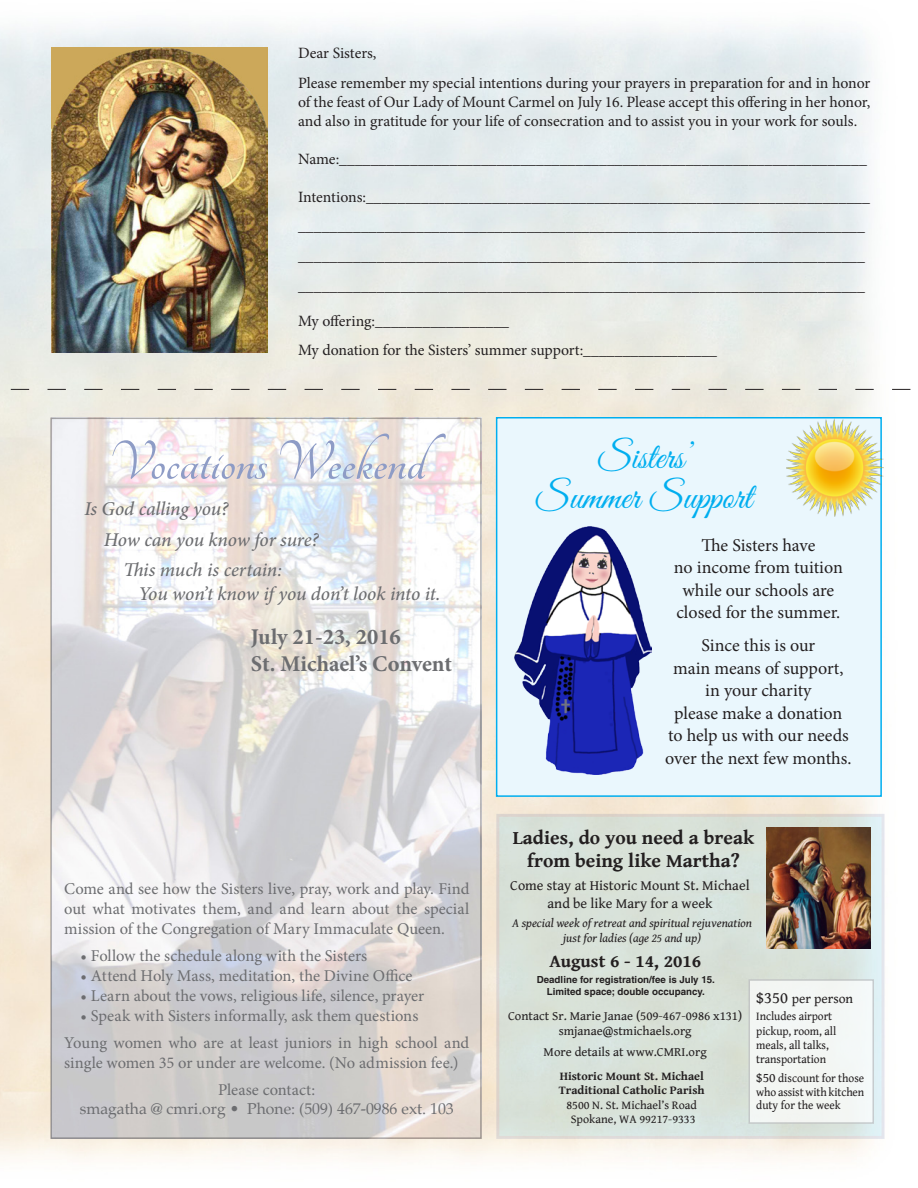
<style>
.page{position:relative;width:918px;height:1188px;background:#fff}
.page>*{position:absolute;margin:0;border:0;box-sizing:border-box;transform-origin:0 0}
.t1{font:700 60px "Tangerine";color:#8e9cc6}
.t2{font:37.5px "Great Vibes";color:#00aeef}
.t3{font:700 22.5px "Minion Pro";color:#6c6d70}
.t4{font:italic 500 19.5px "Minion Pro";letter-spacing:-.01em;color:#6c6d70}
.t5{font:700 19.5px "Gentium Book Basic";color:#231f20}
.t6{font:18px "Minion Pro";letter-spacing:-.005em;color:#231f20}
.t7{font:700 18px "Gentium Book Basic";color:#231f20}
.t8{font:16.5px/19.8px "Minion Pro";color:#6c6d70;text-align:justify}
.t9{font:15.75px/18.9px "Minion Pro";letter-spacing:-.005em;color:#231f20;text-align:justify}
.t10{font:15.75px "Palatino";color:#6c6d70}
.t11{font:14.25px/18px "Gentium Book Basic";color:#231f20;text-align:center}
.t12{font:13.5px "Gentium Book Basic";color:#231f20}
.t13{font:12.75px "Gentium Book Basic";color:#231f20}
.t14{font:italic 12.3px "Gentium Book Basic";color:#231f20}
.t15{font:12px/14.2px "Gentium Book Basic";letter-spacing:-.005em;color:#231f20;scale:.95 1}
.t16{font:700 12px "Gentium Book Basic";color:#231f20}
.t17{font:12px "Gentium Book Basic";letter-spacing:-.005em;color:#231f20}
.t18{font:700 9.75px "Helvetica";color:#231f20}
.s1{font-size:16.5px}
.s2{font-size:13.5px}
</style>
<div class="page">
<img style="left:1px;top:26px;width:907px;height:1134px">
<img style="left:0;top:0;width:1px;height:1186px">
<img style="left:52px;top:47px;width:216px;height:305px">
<svg style="left:11px;top:389px;width:899px;height:1px"></svg>
<div style="left:496px;top:417px;width:386px;height:380px;background:#eaf7fd;border:2px solid #00aeef"></div>
<img style="left:787px;top:418px;width:97px;height:99px">
<img style="left:52px;top:417px;width:430px;height:719px">
<svg style="left:496px;top:814px;width:389px;height:325px;background:#d8e1d9"></svg>
<div style="left:748px;top:979px;width:126px;height:145px;background:#f3f6f4;border:2px solid #bcbdc0"></div>
<img style="left:766px;top:827px;width:104px;height:122px">
<img style="left:514px;top:527px;width:138px;height:247px">
<p class="t9" style="left:298px;top:44px;width:80px">Dear Sisters,</p>
<p class="t9" style="left:298px;top:74px;width:574px">Please remember my special intentions during your prayers in preparation for and in honor of the feast of Our Lady of Mount Carmel on July 16. Please accept this offering in her honor, and also in gratitude for your life of consecration and to assist you in your work for souls.</p>
<p class="t9" style="left:298px;top:149px;width:570px">Name:___________________________________________________________________</p>
<p class="t9" style="left:298px;top:187px;width:573px">Intentions:________________________________________________________________</p>
<p class="t9" style="left:298px;top:217px;width:568px">________________________________________________________________________</p>
<p class="t9" style="left:298px;top:247px;width:568px">________________________________________________________________________</p>
<p class="t9" style="left:298px;top:276px;width:568px">________________________________________________________________________</p>
<p class="t9" style="left:298px;top:311px;width:213px">My offering:_________________</p>
<p class="t9" style="left:298px;top:341px;width:421px">My donation for the Sisters’ summer support:_________________</p>
<p class="t1" style="left:108px;top:433px;width:318px">Vocations Weekend</p>
<p class="t4" style="left:84px;top:495px;width:146px">Is God calling you?</p>
<p class="t4" style="left:104px;top:526px;width:216px">How can you know for sure?</p>
<p class="t4" style="left:123px;top:557px;width:160px">This much is certain:</p>
<p class="t4" style="left:138px;top:580px;width:304px">You won’t know if you don’t look into it.</p>
<p class="t3" style="left:251px;top:621px;width:151px">July 21-23, 2016</p>
<p class="t3" style="left:251px;top:648px;width:203px">St. Michael’s Convent</p>
<p class="t8" style="left:64px;top:879px;width:407px">Come and see how the Sisters live, pray, work and play. Find out what motivates them, and and learn about the special mission of the Congregation of Mary Immaculate Queen.</p>
<p class="t8" style="left:81px;top:946px;width:288px">• Follow the schedule along with the Sisters</p>
<p class="t8" style="left:81px;top:966px;width:333px">• Attend Holy Mass, meditation, the Divine Office</p>
<p class="t8" style="left:81px;top:986px;width:345px">• Learn about the vows, religious life, silence, prayer</p>
<p class="t8" style="left:81px;top:1006px;width:339px">• Speak with Sisters informally, ask them questions</p>
<p class="t8" style="left:64px;top:1033px;width:407px">Young women who are at least juniors in high school and single women 35 or under are welcome. (No admission fee.)</p>
<p class="t8" style="left:218px;top:1080px;width:99px">Please contact:</p>
<p class="t10" style="left:80px;top:1099px;width:376px">smagatha @ cmri.org • Phone: (509) 467-0986 ext. 103</p>
<p class="t2" style="left:598px;top:436px;width:93px">Sisters’</p>
<p class="t2" style="left:536px;top:477px;width:218px">Summer Support</p>
<p class="t6" style="left:701px;top:533px;width:115px">The Sisters have</p>
<p class="t6" style="left:674px;top:555px;width:171px">no income from tuition</p>
<p class="t6" style="left:682px;top:578px;width:153px">while our schools are</p>
<p class="t6" style="left:676px;top:600px;width:165px">closed for the summer.</p>
<p class="t6" style="left:702px;top:634px;width:115px">Since this is our</p>
<p class="t6" style="left:673px;top:656px;width:172px">main means of support,</p>
<p class="t6" style="left:705px;top:679px;width:108px">in your charity</p>
<p class="t6" style="left:674px;top:701px;width:170px">please make a donation</p>
<p class="t6" style="left:668px;top:724px;width:182px">to help us with our needs</p>
<p class="t6" style="left:665px;top:746px;width:188px">over the next few months.</p>
<p class="t5" style="left:513px;top:823px;width:243px">Ladies, do you need a break</p>
<p class="t5" style="left:527px;top:846px;width:214px">from being like Martha?</p>
<p class="t11" style="left:510px;top:876px;width:241px">Come stay at Historic Mount St. Michael and be like Mary for a week</p>
<p class="t14" style="left:512px;top:914px;width:242px">A special week of retreat and spiritual rejuvenation</p>
<p class="t14" style="left:563px;top:929px;width:139px">just for ladies (age 25 and up)</p>
<p class="t18" style="left:537px;top:974px;width:180px">Deadline for registration/fee is July 15.</p>
<p class="t18" style="left:547px;top:986px;width:159px">Limited space; double occupancy.</p>
<p class="t13" style="left:508px;top:1006px;width:236px">Contact Sr. Marie Janae (509-467-0986 x131)</p>
<p class="t13" style="left:559px;top:1021px;width:134px">smjanae@stmichaels.org</p>
<p class="t13" style="left:544px;top:1042px;width:165px">More details at www.CMRI.org</p>
<p class="t16" style="left:560px;top:1067px;width:146px">Historic Mount St. Michael</p>
<p class="t16" style="left:559px;top:1081px;width:147px">Traditional Catholic Parish</p>
<p class="t17" style="left:566px;top:1096px;width:132px">8500 N. St. Michael’s Road</p>
<p class="t17" style="left:571px;top:1110px;width:126px">Spokane, WA 99217-9333</p>
<p class="t7" style="left:549px;top:948px;width:153px">August 6 - 14, 2016</p>
<p class="t12" style="left:756px;top:989px;width:98px"><span class="s1">$350</span> per person</p>
<p class="t15" style="left:756px;top:1009px;width:86px">Includes airport pickup, room, all meals, all talks, transportation</p>
<p class="t15" style="left:756px;top:1071px;width:115px;line-height:13.5px;text-align:justify"><span class="s2">$50</span> discount for those who assist with kitchen duty for the week</p>
</div>
